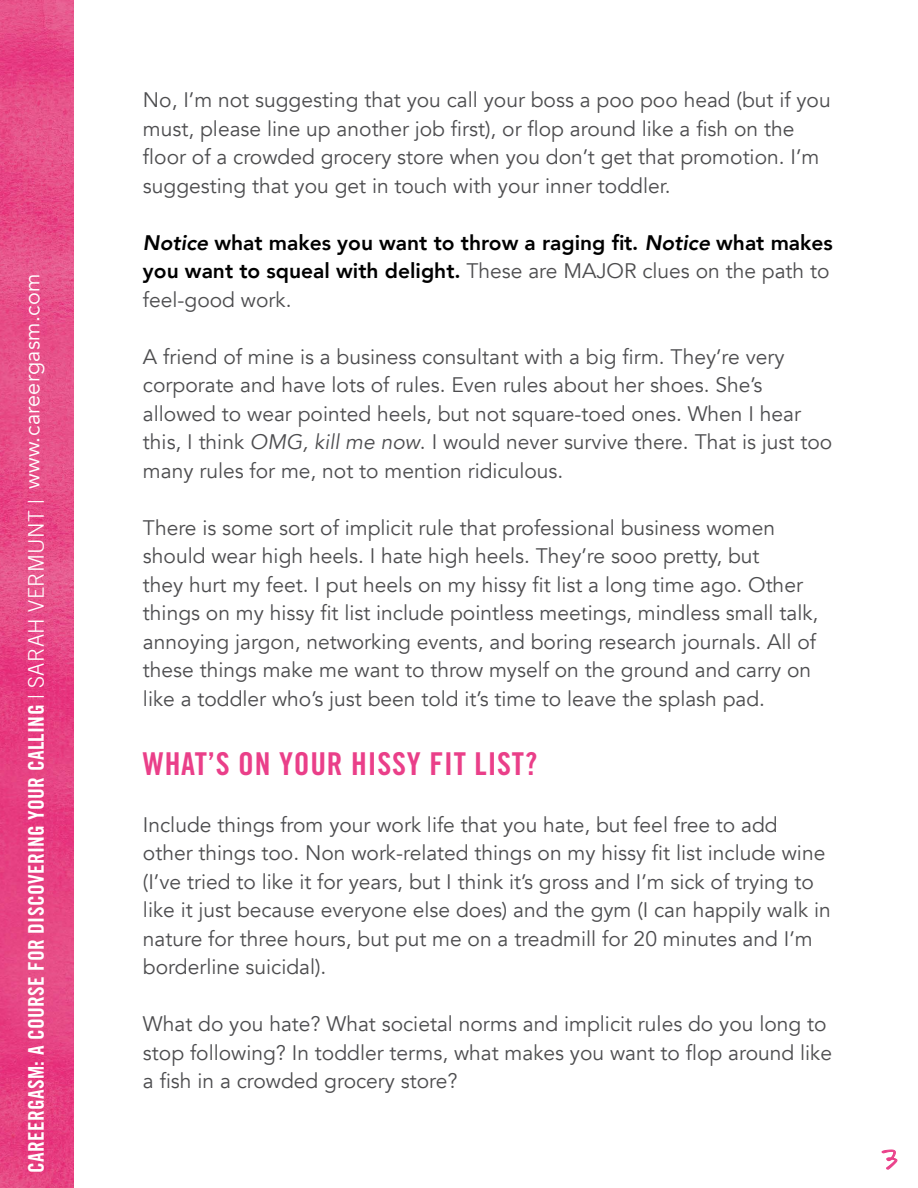
<style>
.page{position:relative;width:918px;height:1188px;background:#fff}
.page>*{position:absolute;margin:0;border:0;box-sizing:border-box;transform-origin:0 0}
.t1{font:31.5px "Trade Gothic LT Bold Cond Twenty";letter-spacing:.025em;color:#ea3f89}
.t2{font:27px "Coral";color:#ea3f89}
.t3{font:21.6px "Trade Gothic LT Bold Cond Twenty";letter-spacing:.015em;color:#fff}
.t4{font:21.6px "Avenir";letter-spacing:.015em;color:#fff}
.t5{font:21px/28.5px "Avenir";color:#4d4d4f}
.t6{font:800 21px/28.5px "Avenir";color:#000}
.s1{font-family:"Trade Gothic LT";font-weight:300}
.s2{font-style:italic}
.s3{font-weight:400;color:#4d4d4f}
</style>
<div class="page">
<svg style="left:882px;top:1150px;width:16px;height:20px"></svg>
<img style="left:0;top:0;width:74px;height:1188px">
<p class="t4" style="left:19px;top:489px;width:217px;rotate:-90deg">www.careergasm.com</p>
<p class="t3" style="left:23px;top:1173px;width:676px;rotate:-90deg">CAREERGASM: A COURSE FOR DISCOVERING YOUR CALLING <span class="s1">| SARAH VERMUNT |</span></p>
<p class="t5" style="left:143px;top:86px;width:689px">No, I’m not suggesting that you call your boss a poo poo head (but if you must, please line up another job first), or flop around like a fish on the floor of a crowded grocery store when you don’t get that promotion. I’m suggesting that you get in touch with your inner toddler.</p>
<p class="t6" style="left:143px;top:228px;width:691px"><span class="s2">Notice</span> what makes you want to throw a raging fit. <span class="s2">Notice</span> what makes you want to squeal with delight. <span class="s3">These are MAJOR clues on the path to feel-good work.</span></p>
<p class="t5" style="left:143px;top:343px;width:691px">A friend of mine is a business consultant with a big firm. They’re very corporate and have lots of rules. Even rules about her shoes. She’s allowed to wear pointed heels, but not square-toed ones. When I hear this, I think <span class="s2">OMG, kill me now</span>. I would never survive there. That is just too many rules for me, not to mention ridiculous.</p>
<p class="t5" style="left:143px;top:514px;width:677px">There is some sort of implicit rule that professional business women should wear high heels. I hate high heels. They’re sooo pretty, but<br>they hurt my feet. I put heels on my hissy fit list a long time ago. Other things on my hissy fit list include pointless meetings, mindless small talk, annoying jargon, networking events, and boring research journals. All of these things make me want to throw myself on the ground and carry on like a toddler who’s just been told it’s time to leave the splash pad.</p>
<h1 class="t1" style="left:143px;top:745px;width:396px">WHAT’S ON YOUR HISSY FIT LIST?</h1>
<p class="t5" style="left:143px;top:811px;width:689px">Include things from your work life that you hate, but feel free to add other things too. Non work-related things on my hissy fit list include wine (I’ve tried to like it for years, but I think it’s gross and I’m sick of trying to like it just because everyone else does) and the gym (I can happily walk in nature for three hours, but put me on a treadmill for 20 minutes and I’m borderline suicidal).</p>
<p class="t5" style="left:143px;top:1010px;width:691px">What do you hate? What societal norms and implicit rules do you long to stop following? In toddler terms, what makes you want to flop around like a fish in a crowded grocery store?</p>
<p class="t2" style="left:882px;top:1142px;width:17px">3</p>
</div>
